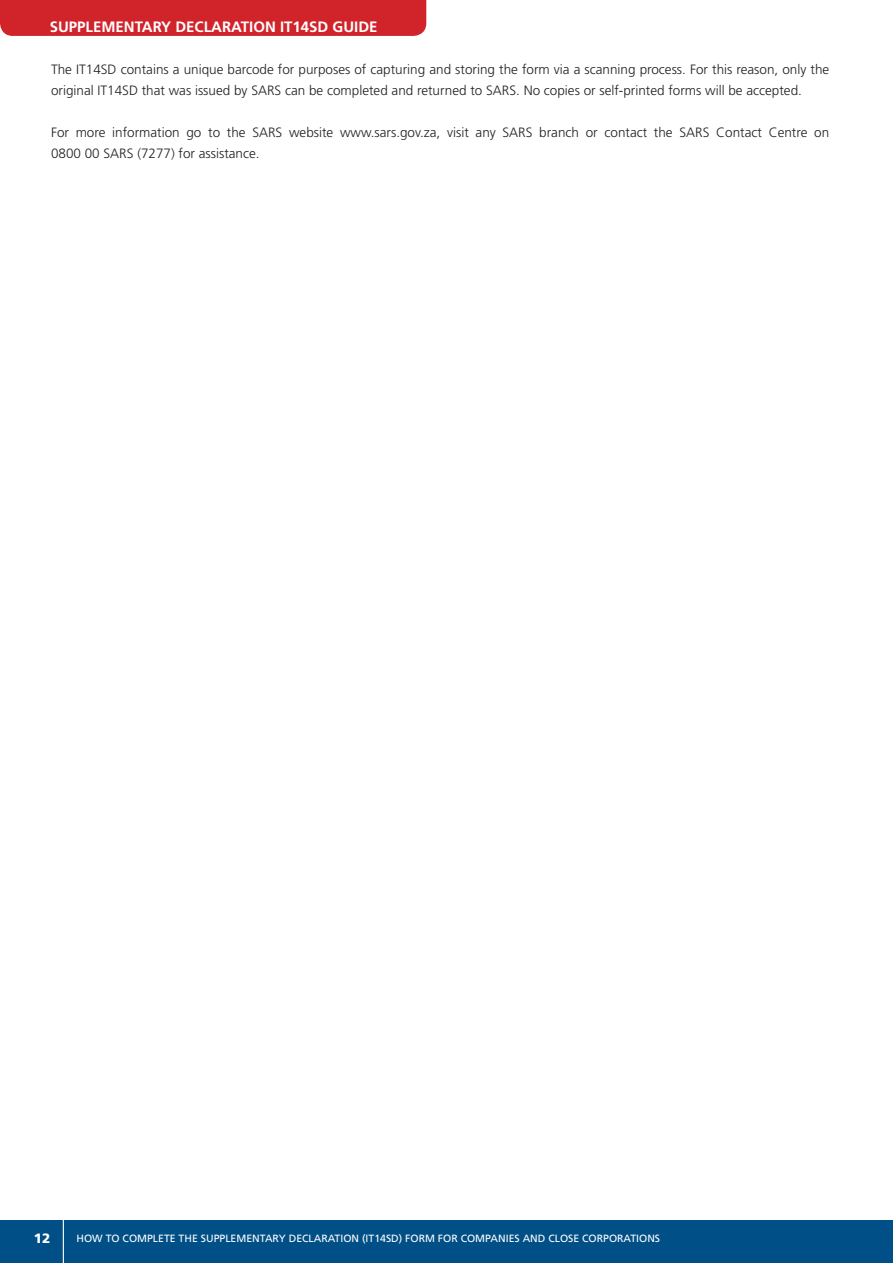
<style>
.page{position:relative;width:893px;height:1263px;background:#fff}
.page>*{position:absolute;margin:0;border:0;box-sizing:border-box;transform-origin:0 0}
.t1{font:700 15px "Frutiger";color:#fff}
.Pa2_wrd_1{font:300 13.5px/21px "Frutiger";color:#231f20}
.t2{font:900 13.5px "Frutiger";color:#fff}
.t3{font:10.5px "Frutiger";color:#fff}
</style>
<div class="page">
<div style="left:0;top:1220px;width:893px;height:43px;background:#004f87"></div>
<hr style="left:63px;top:1205px;width:1px;height:58px;background:#fff">
<div style="left:0;top:0;width:426px;height:36px;background:#d1232a"></div>
<p class="t1" style="left:50px;top:18px;width:329px">SUPPLEMENTARY DECLARATION IT14SD GUIDE</p>
<p class="Pa2_wrd_1" style="left:51px;top:59px;width:780px">The IT14SD contains a unique barcode for purposes of capturing and storing the form via a scanning process. For this reason, only the original IT14SD that was issued by SARS can be completed and returned to SARS. No copies or self-printed forms will be accepted.</p>
<p class="Pa2_wrd_1" style="left:51px;top:122px;width:780px">For more information go to the SARS website www.sars.gov.za, visit any SARS branch or contact the SARS Contact Centre on<br>0800 00 SARS (7277) for assistance.</p>
<p class="t2" style="left:34px;top:1230px;width:18px">12</p>
<p class="t3" style="left:77px;top:1232px;width:585px">HOW TO COMPLETE THE SUPPLEMENTARY DECLARATION (IT14SD) FORM FOR COMPANIES AND CLOSE CORPORATIONS</p>
</div>
